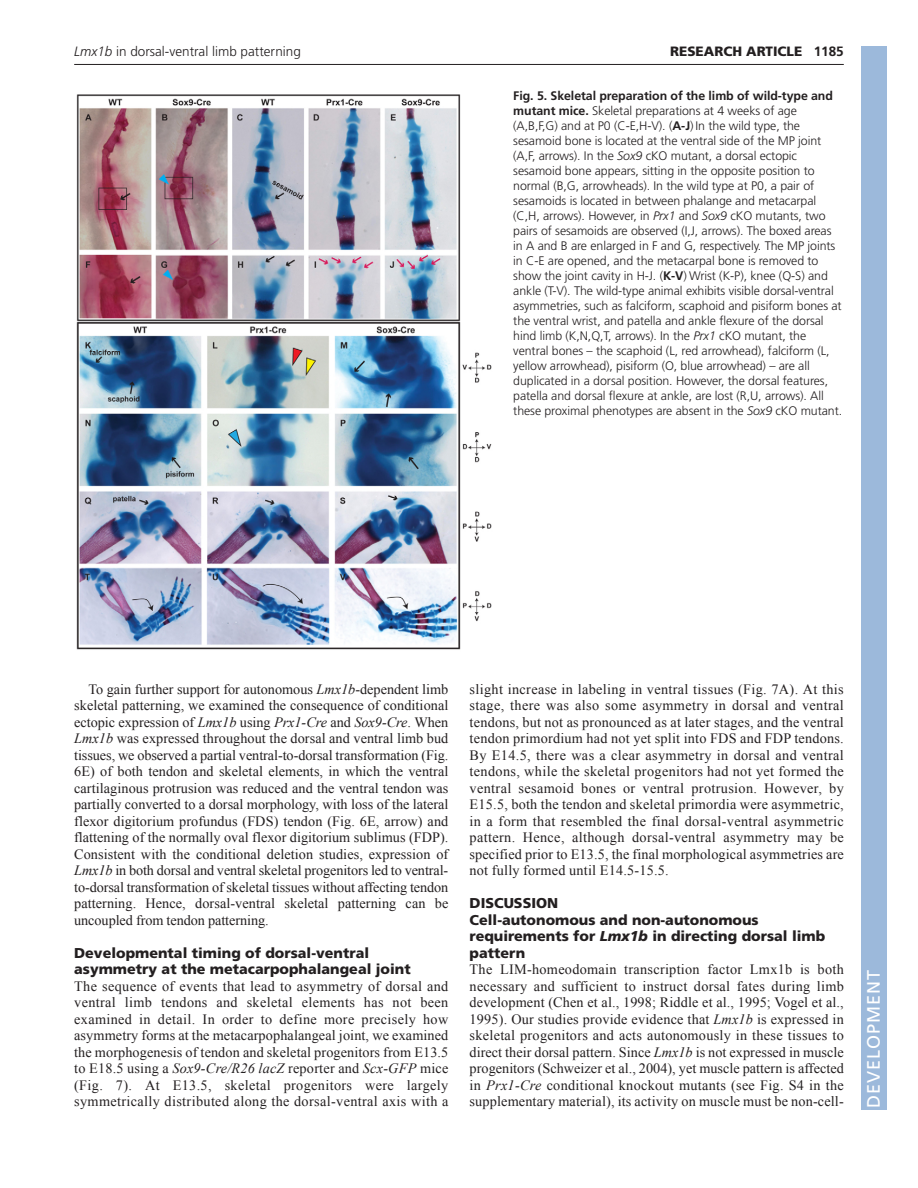
<style>
.page{position:relative;width:918px;height:1188px;background:#fff}
.page>*{position:absolute;margin:0;border:0;box-sizing:border-box;transform-origin:0 0}
.t1{font:18px "Frutiger LT Std";letter-spacing:.055em;color:#fff}
.t2{font:14.25px/16.5px "Times New Roman";letter-spacing:.01em;color:#231f20;text-align:justify}
.t3{font:900 14.25px/16.5px "Frutiger LT Std";color:#231f20}
.t4{font:300 13.5px "Frutiger LT Std";color:#231f20}
.t5{font:900 13.5px "Frutiger LT Std";color:#231f20}
.t6{font:300 12.3px/15px "Frutiger LT Std";letter-spacing:-.005em;color:#231f20}
.s1{font-style:italic}
.s2{font-weight:700}
</style>
<div class="page">
<hr style="left:74px;top:64px;width:770px;height:1px;background:#231f20">
<img style="left:76px;top:94px;width:416px;height:556px">
<div style="left:861px;top:46px;width:25px;height:1064px;background:#9cb9db"></div>
<p class="t4" style="left:74px;top:46px;width:228px"><span class="s1">Lmx1b</span> in dorsal-ventral limb patterning</p>
<p class="t5" style="left:670px;top:46px;width:175px">RESEARCH ARTICLE <span class="s2">1185</span></p>
<p class="t6" style="left:513px;top:89px;width:330px"><span class="s2">Fig. 5. Skeletal preparation of the limb of wild-type and mutant mice.</span> Skeletal preparations at 4 weeks of age (A,B,F,G) and at P0 (C-E,H-V). (<span class="s2">A-J</span>) In the wild type, the sesamoid bone is located at the ventral side of the MP joint (A,F, arrows). In the <span class="s1">Sox9</span> cKO mutant, a dorsal ectopic sesamoid bone appears, sitting in the opposite position to normal (B,G, arrowheads). In the wild type at P0, a pair of sesamoids is located in between phalange and metacarpal (C,H, arrows). However, in <span class="s1">Prx1</span> and <span class="s1">Sox9</span> cKO mutants, two pairs of sesamoids are observed (I,J, arrows). The boxed areas in A and B are enlarged in F and G, respectively. The MP joints in C-E are opened, and the metacarpal bone is removed to show the joint cavity in H-J. (<span class="s2">K-V</span>) Wrist (K-P), knee (Q-S) and ankle (T-V). The wild-type animal exhibits visible dorsal-ventral asymmetries, such as falciform, scaphoid and pisiform bones at the ventral wrist, and patella and ankle flexure of the dorsal hind limb (K,N,Q,T, arrows). In the <span class="s1">Prx1</span> cKO mutant, the ventral bones – the scaphoid (L, red arrowhead), falciform (L, yellow arrowhead), pisiform (O, blue arrowhead) – are all duplicated in a dorsal position. However, the dorsal features, patella and dorsal flexure at ankle, are lost (R,U, arrows). All these proximal phenotypes are absent in the <span class="s1">Sox9</span> cKO mutant.</p>
<p class="t2" style="left:74px;top:681px;width:376px;text-indent:14px">To gain further support for autonomous <span class="s1">Lmx1b</span>-dependent limb skeletal patterning, we examined the consequence of conditional ectopic expression of <span class="s1">Lmx1b</span> using <span class="s1">Prx1-Cre</span> and <span class="s1">Sox9-Cre</span>. When <span class="s1">Lmx1b</span> was expressed throughout the dorsal and ventral limb bud tissues, we observed a partial ventral-to-dorsal transformation (Fig.<br>6E) of both tendon and skeletal elements, in which the ventral cartilaginous protrusion was reduced and the ventral tendon was partially converted to a dorsal morphology, with loss of the lateral flexor digitorium profundus (FDS) tendon (Fig. 6E, arrow) and flattening of the normally oval flexor digitorium sublimus (FDP).<br>Consistent with the conditional deletion studies, expression of <span class="s1">Lmx1b</span> in both dorsal and ventral skeletal progenitors led to ventral&shy;to-dorsal transformation of skeletal tissues without affecting tendon patterning. Hence, dorsal-ventral skeletal patterning can be uncoupled from tendon patterning.</p>
<p class="t3" style="left:74px;top:946px;width:338px">Developmental timing of dorsal-ventral asymmetry at the metacarpophalangeal joint</p>
<p class="t2" style="left:74px;top:978px;width:376px">The sequence of events that lead to asymmetry of dorsal and ventral limb tendons and skeletal elements has not been examined in detail. In order to define more precisely how asymmetry forms at the metacarpophalangeal joint, we examined the morphogenesis of tendon and skeletal progenitors from E13.5 to E18.5 using a <span class="s1">Sox9-Cre/R26 lacZ</span> reporter and <span class="s1">Scx-GFP</span> mice (Fig. 7). At E13.5, skeletal progenitors were largely symmetrically distributed along the dorsal-ventral axis with a</p>
<p class="t2" style="left:470px;top:681px;width:376px">slight increase in labeling in ventral tissues (Fig. 7A). At this stage, there was also some asymmetry in dorsal and ventral tendons, but not as pronounced as at later stages, and the ventral tendon primordium had not yet split into FDS and FDP tendons.<br>By E14.5, there was a clear asymmetry in dorsal and ventral tendons, while the skeletal progenitors had not yet formed the ventral sesamoid bones or ventral protrusion. However, by E15.5, both the tendon and skeletal primordia were asymmetric, in a form that resembled the final dorsal-ventral asymmetric pattern. Hence, although dorsal-ventral asymmetry may be specified prior to E13.5, the final morphological asymmetries are not fully formed until E14.5-15.5.</p>
<p class="t3" style="left:470px;top:896px;width:357px">DISCUSSION<br>Cell-autonomous and non-autonomous requirements for <span class="s1">Lmx1b</span> in directing dorsal limb pattern</p>
<p class="t2" style="left:470px;top:961px;width:376px">The LIM-homeodomain transcription factor Lmx1b is both necessary and sufficient to instruct dorsal fates during limb development (Chen et al., 1998; Riddle et al., 1995; Vogel et al., 1995). Our studies provide evidence that <span class="s1">Lmx1b</span> is expressed in skeletal progenitors and acts autonomously in these tissues to direct their dorsal pattern. Since <span class="s1">Lmx1b</span> is not expressed in muscle progenitors (Schweizer et al., 2004), yet muscle pattern is affected in <span class="s1">Prx1-Cre</span> conditional knockout mutants (see Fig. S4 in the supplementary material), its activity on muscle must be non-cell-</p>
<p class="t1" style="left:863px;top:1108px;width:140px;rotate:-90deg">DEVELOPMENT</p>
</div>
